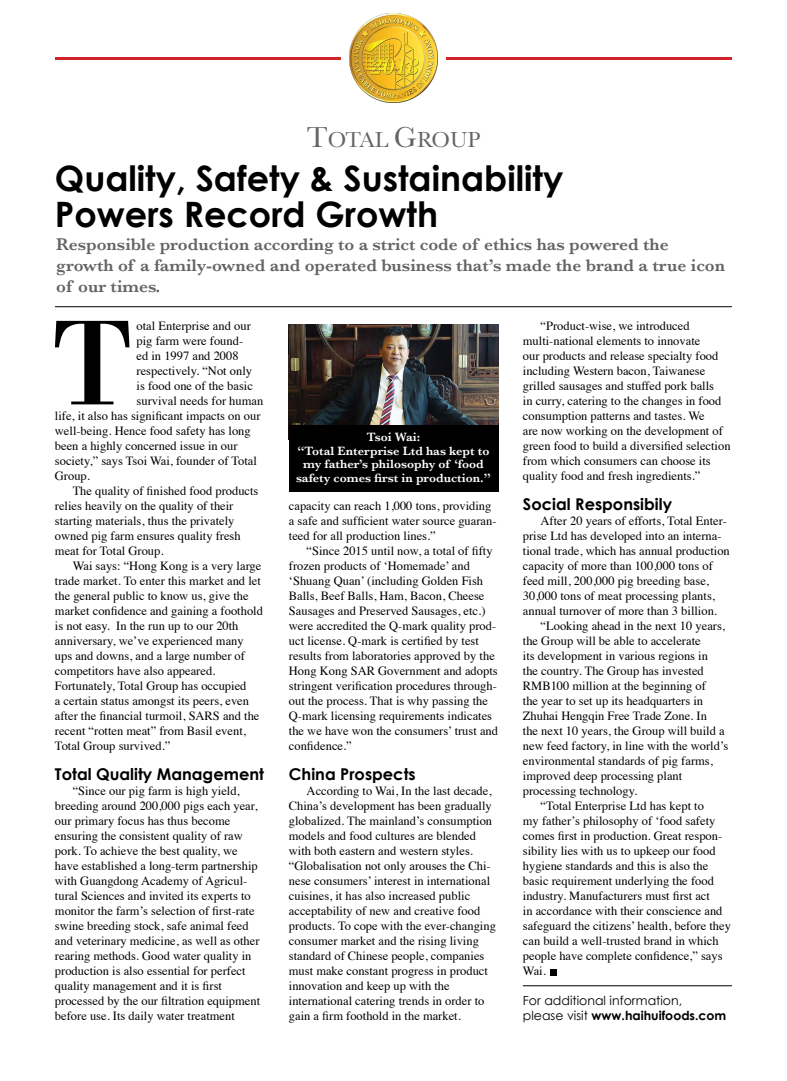
<style>
.page{position:relative;width:787px;height:1081px;background:#fff}
.page>*{position:absolute;margin:0;border:0;box-sizing:border-box;transform-origin:0 0}
.t1{font:700 35px/36.2px "Century Gothic";color:#000}
.t2{font:22.5px "Baskerville";letter-spacing:-.015em;color:#636466}
.t3{font:600 17.5px/21px "Baskerville";color:#636466}
.t4{font:700 16.25px "Century Gothic";color:#000}
.t5{font:12.5px/15px "Times";color:#000}
.t6{font:600 12.5px/13.8px "Baskerville";color:#fff;text-align:center}
.t7{font:12.5px/15px "Century Gothic";color:#000}
.s1{font-size:30px}
.s2{font-weight:700}
</style>
<div class="page">
<hr style="left:55px;top:306px;width:677px;height:1px;background:#000">
<svg style="left:55px;top:321px;width:74px;height:83px"></svg>
<hr style="left:523px;top:985px;width:209px;height:1px;background:#000">
<hr style="left:55px;top:57px;width:285px;height:2px;background:#d2232a">
<hr style="left:446px;top:57px;width:286px;height:2px;background:#d2232a">
<svg style="left:550px;top:969px;width:6px;height:6px"></svg>
<img style="left:349px;top:14px;width:89px;height:88px">
<img style="left:289px;top:324px;width:209px;height:101px">
<div style="left:289px;top:425px;width:209px;height:67px;background:#000"></div>
<h2 class="t2" style="left:307px;top:126px;width:175px"><span class="s1">T</span>OTAL <span class="s1">G</span>ROUP</h2>
<h1 class="t1" style="left:55px;top:159px;width:510px">Quality, Safety &amp; Sustainability<br>Powers Record Growth</h1>
<h3 class="t3" style="left:56px;top:233px;width:670px">Responsible production according to a strict code of ethics has powered the growth of a family-owned and operated business that’s made the brand a true icon of our times.</h3>
<p class="t5" style="left:137px;top:317px;width:116px">otal Enterprise and our</p>
<p class="t5" style="left:137px;top:332px;width:108px">pig farm were found-</p>
<p class="t5" style="left:137px;top:347px;width:104px">ed in 1997 and 2008</p>
<p class="t5" style="left:137px;top:362px;width:117px">respectively. “Not only</p>
<p class="t5" style="left:137px;top:377px;width:118px">is food one of the basic</p>
<p class="t5" style="left:137px;top:392px;width:128px">survival needs for human</p>
<p class="t5" style="left:55px;top:407px;width:207px">life, it also has significant impacts on our</p>
<p class="t5" style="left:55px;top:422px;width:197px">well-being. Hence food safety has long</p>
<p class="t5" style="left:55px;top:437px;width:184px">been a highly concerned issue in our</p>
<p class="t5" style="left:55px;top:452px;width:203px">society,” says Tsoi Wai, founder of Total</p>
<p class="t5" style="left:55px;top:467px;width:37px">Group.</p>
<p class="t5" style="left:73px;top:482px;width:187px">The quality of finished food products</p>
<p class="t5" style="left:55px;top:497px;width:180px">relies heavily on the quality of their</p>
<p class="t5" style="left:55px;top:512px;width:181px">starting materials, thus the privately</p>
<p class="t5" style="left:55px;top:527px;width:187px">owned pig farm ensures quality fresh</p>
<p class="t5" style="left:55px;top:542px;width:110px">meat for Total Group.</p>
<p class="t5" style="left:73px;top:557px;width:190px">Wai says: “Hong Kong is a very large</p>
<p class="t5" style="left:55px;top:572px;width:207px">trade market. To enter this market and let</p>
<p class="t5" style="left:55px;top:587px;width:195px">the general public to know us, give the</p>
<p class="t5" style="left:55px;top:602px;width:209px">market confidence and gaining a foothold</p>
<p class="t5" style="left:55px;top:617px;width:185px">is not easy. In the run up to our 20th</p>
<p class="t5" style="left:55px;top:632px;width:190px">anniversary, we’ve experienced many</p>
<p class="t5" style="left:55px;top:647px;width:192px">ups and downs, and a large number of</p>
<p class="t5" style="left:55px;top:662px;width:162px">competitors have also appeared.</p>
<p class="t5" style="left:55px;top:677px;width:193px">Fortunately, Total Group has occupied</p>
<p class="t5" style="left:55px;top:692px;width:196px">a certain status amongst its peers, even</p>
<p class="t5" style="left:55px;top:707px;width:206px">after the financial turmoil, SARS and the</p>
<p class="t5" style="left:55px;top:722px;width:192px">recent “rotten meat” from Basil event,</p>
<p class="t5" style="left:55px;top:737px;width:117px">Total Group survived.”</p>
<h3 class="t4" style="left:55px;top:764px;width:211px">Total Quality Management</h3>
<p class="t5" style="left:55px;top:782px;width:207px;text-indent:18px">“Since our pig farm is high yield, breeding around 200,000 pigs each year, our primary focus has thus become ensuring the consistent quality of raw pork. To achieve the best quality, we have established a long-term partnership with Guangdong Academy of Agricul&shy;tural Sciences and invited its experts to monitor the farm’s selection of first-rate swine breeding stock, safe animal feed and veterinary medicine, as well as other rearing methods. Good water quality in production is also essential for perfect quality management and it is first processed by the our filtration equipment before use. Its daily water treatment</p>
<p class="t6" style="left:296px;top:430px;width:196px">Tsoi Wai:<br>“Total Enterprise Ltd has kept to my father’s philosophy of ‘food safety comes first in production.”</p>
<p class="t5" style="left:289px;top:497px;width:209px">capacity can reach 1,000 tons, providing a safe and sufficient water source guaran&shy;teed for all production lines.”</p>
<p class="t5" style="left:289px;top:542px;width:211px;text-indent:18px">“Since 2015 until now, a total of fifty frozen products of ‘Homemade’ and ‘Shuang Quan’ (including Golden Fish Balls, Beef Balls, Ham, Bacon, Cheese Sausages and Preserved Sausages, etc.) were accredited the Q-mark quality prod&shy;uct license. Q-mark is certified by test results from laboratories approved by the Hong Kong SAR Government and adopts stringent verification procedures through&shy;out the process. That is why passing the Q-mark licensing requirements indicates the we have won the consumers’ trust and confidence.”</p>
<h3 class="t4" style="left:289px;top:764px;width:128px">China Prospects</h3>
<p class="t5" style="left:289px;top:782px;width:208px;text-indent:18px">According to Wai, In the last decade, China’s development has been gradually globalized. The mainland’s consumption models and food cultures are blended with both eastern and western styles. “Globalisation not only arouses the Chi&shy;nese consumers’ interest in international cuisines, it has also increased public acceptability of new and creative food products. To cope with the ever-changing consumer market and the rising living standard of Chinese people, companies must make constant progress in product innovation and keep up with the international catering trends in order to gain a firm foothold in the market.</p>
<p class="t5" style="left:523px;top:317px;width:209px;text-indent:18px">“Product-wise, we introduced multi-national elements to innovate<br>our products and release specialty food including Western bacon, Taiwanese grilled sausages and stuffed pork balls<br>in curry, catering to the changes in food consumption patterns and tastes. We<br>are now working on the development of green food to build a diversified selection from which consumers can choose its quality food and fresh ingredients.”</p>
<h3 class="t4" style="left:523px;top:494px;width:151px">Social Responsibily</h3>
<p class="t5" style="left:523px;top:512px;width:208px;text-indent:18px">After 20 years of efforts, Total Enter&shy;prise Ltd has developed into an interna&shy;tional trade, which has annual production capacity of more than 100,000 tons of feed mill, 200,000 pig breeding base, 30,000 tons of meat processing plants, annual turnover of more than 3 billion.</p>
<p class="t5" style="left:540px;top:617px;width:186px">“Looking ahead in the next 10 years,</p>
<p class="t5" style="left:523px;top:632px;width:179px">the Group will be able to accelerate</p>
<p class="t5" style="left:523px;top:647px;width:187px">its development in various regions in</p>
<p class="t5" style="left:523px;top:662px;width:182px">the country. The Group has invested</p>
<p class="t5" style="left:523px;top:677px;width:185px">RMB100 million at the beginning of</p>
<p class="t5" style="left:523px;top:692px;width:182px">the year to set up its headquarters in</p>
<p class="t5" style="left:523px;top:707px;width:186px">Zhuhai Hengqin Free Trade Zone. In</p>
<p class="t5" style="left:523px;top:722px;width:203px">the next 10 years, the Group will build a</p>
<p class="t5" style="left:523px;top:737px;width:207px">new feed factory, in line with the world’s</p>
<p class="t5" style="left:523px;top:752px;width:191px">environmental standards of pig farms,</p>
<p class="t5" style="left:523px;top:767px;width:161px">improved deep processing plant</p>
<p class="t5" style="left:523px;top:782px;width:116px">processing technology.</p>
<p class="t5" style="left:540px;top:797px;width:165px">“Total Enterprise Ltd has kept to</p>
<p class="t5" style="left:523px;top:812px;width:194px">my father’s philosophy of ‘food safety</p>
<p class="t5" style="left:523px;top:827px;width:201px">comes first in production. Great respon-</p>
<p class="t5" style="left:523px;top:842px;width:194px">sibility lies with us to upkeep our food</p>
<p class="t5" style="left:523px;top:857px;width:187px">hygiene standards and this is also the</p>
<p class="t5" style="left:523px;top:872px;width:192px">basic requirement underlying the food</p>
<p class="t5" style="left:523px;top:887px;width:189px">industry. Manufacturers must first act</p>
<p class="t5" style="left:523px;top:902px;width:201px">in accordance with their conscience and</p>
<p class="t5" style="left:523px;top:917px;width:210px">safeguard the citizens’ health, before they</p>
<p class="t5" style="left:523px;top:932px;width:197px">can build a well-trusted brand in which</p>
<p class="t5" style="left:523px;top:947px;width:201px">people have complete confidence,” says</p>
<p class="t5" style="left:523px;top:962px;width:24px">Wai.</p>
<p class="t7" style="left:523px;top:993px;width:205px">For additional information,<br>please visit <span class="s2">www.haihuifoods.com</span></p>
</div>
